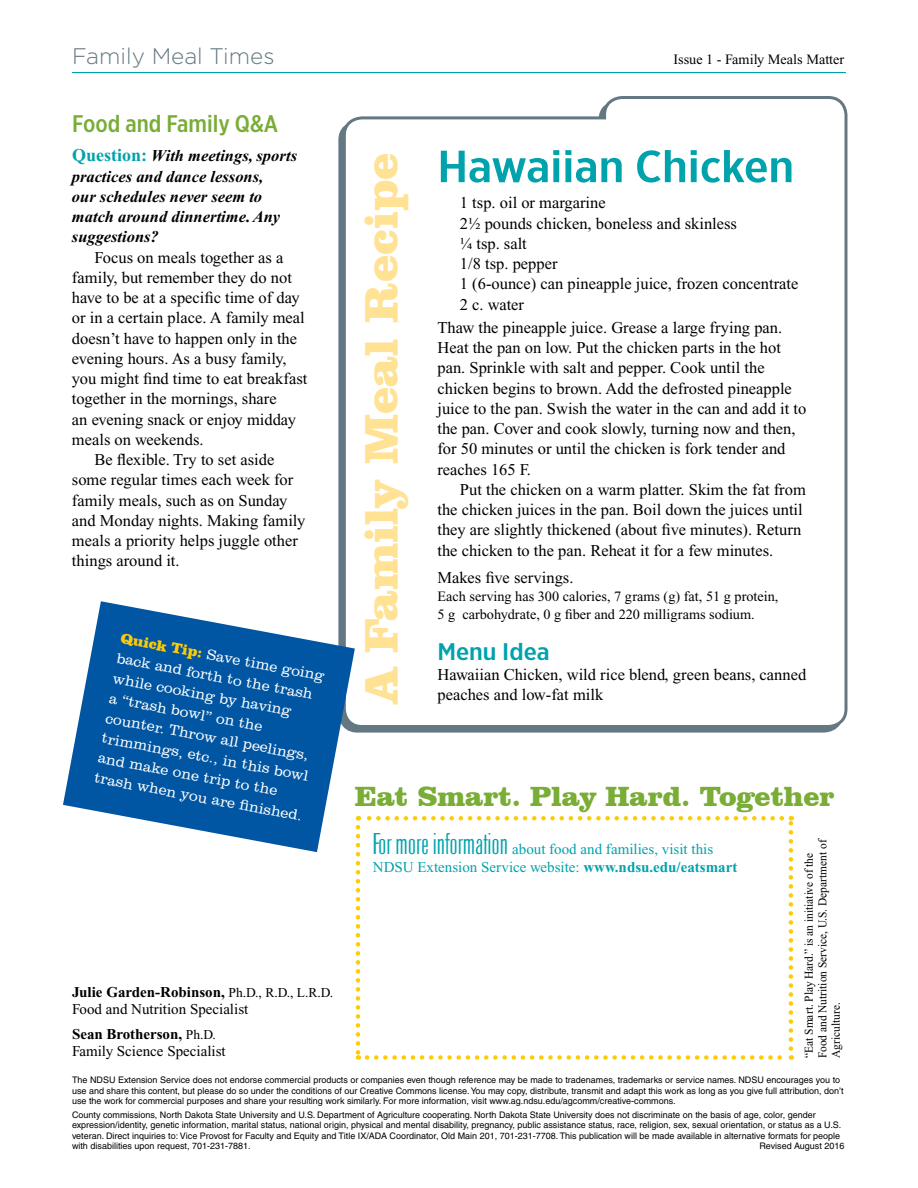
<style>
.page{position:relative;width:918px;height:1188px;background:#fff}
.page>*{position:absolute;margin:0;border:0;box-sizing:border-box;transform-origin:0 0}
.t1{font:900 48.45px "Clarendon BT";color:#ffe293}
.t2{font:500 45px "Gotham X Narrow";color:#00a2ac;scale:1.25 1}
.t3{font:900 28.5px "Clarendon BT";color:#79ad36}
.t4{font:500 24px "Gotham X Narrow";color:#79ad36;scale:1.1 1}
.t5{font:500 24px "Gotham X Narrow";color:#00a2ac;scale:1.25 1}
.t6{font:300 22.5px "Gotham";color:#647883}
.t7{font:16.5px/20.2px "Times New Roman";color:#000}
.t8{font:italic 700 16.5px/20.2px "Times New Roman";color:#000}
.t9{font:300 15px/20.2px "Clarendon BT";color:#fff}
.t10{font:15px/17.2px "Times New Roman";color:#000}
.t11{font:15px/18px "Times New Roman";color:#00a2ac}
.t12{font:14.25px/18px "Times New Roman";color:#000}
.t13{font:12px/13.5px "Times New Roman";color:#000;scale:.95 1}
.t14{font:9px/10.5px "Helvetica";color:#000}
.s1{font-style:normal;font-size:18px;color:#00a2ac}
.s2{font-weight:900;color:#ffcb05}
.s3{font-weight:700}
.s4{font-size:13.5px}
.s5{font-family:"Phaeton";font-size:30px}
</style>
<div class="page">
<svg style="left:341px;top:96px;width:507px;height:633px"></svg>
<hr style="left:72px;top:72px;width:774px;height:1px;background:#00a2ac">
<svg style="left:63px;top:601px;width:292px;height:251px;fill:#0056a2"></svg>
<svg style="left:356px;top:827px;width:4px;height:233px"></svg>
<svg style="left:367px;top:1055px;width:425px;height:5px"></svg>
<svg style="left:789px;top:816px;width:4px;height:233px"></svg>
<svg style="left:358px;top:816px;width:424px;height:4px"></svg>
<h3 class="t6" style="left:72px;top:42px;width:204px">Family Meal Times</h3>
<p class="t12" style="left:673px;top:50px;width:172px">Issue 1 - Family Meals Matter</p>
<h3 class="t4" style="left:72px;top:109px;width:189px">Food and Family Q&amp;A</h3>
<p class="t8" style="left:72px;top:146px;width:227px"><span class="s1">Question:</span> With meetings, sports practices and dance lessons,<br>our schedules never seem to match around dinnertime. Any suggestions?</p>
<p class="t7" style="left:95px;top:247px;width:190px">Focus on meals together as a</p>
<p class="t7" style="left:72px;top:267px;width:221px">family, but remember they do not</p>
<p class="t7" style="left:72px;top:288px;width:229px">have to be at a specific time of day</p>
<p class="t7" style="left:72px;top:308px;width:234px">or in a certain place. A family meal</p>
<p class="t7" style="left:72px;top:328px;width:227px">doesn’t have to happen only in the</p>
<p class="t7" style="left:72px;top:348px;width:216px">evening hours. As a busy family,</p>
<p class="t7" style="left:72px;top:369px;width:237px">you might find time to eat breakfast</p>
<p class="t7" style="left:72px;top:389px;width:206px">together in the mornings, share</p>
<p class="t7" style="left:72px;top:409px;width:225px">an evening snack or enjoy midday</p>
<p class="t7" style="left:72px;top:429px;width:133px">meals on weekends.</p>
<p class="t7" style="left:95px;top:450px;width:181px">Be flexible. Try to set aside</p>
<p class="t7" style="left:72px;top:470px;width:223px">some regular times each week for</p>
<p class="t7" style="left:72px;top:490px;width:217px">family meals, such as on Sunday</p>
<p class="t7" style="left:72px;top:510px;width:235px">and Monday nights. Making family</p>
<p class="t7" style="left:72px;top:531px;width:227px">meals a priority helps juggle other</p>
<p class="t7" style="left:72px;top:551px;width:109px">things around it.</p>
<p class="t9" style="left:123px;top:627px;width:214px;rotate:11deg"><span class="s2">Quick Tip:</span> Save time going back and forth to the trash while cooking by having<br>a “trash bowl” on the counter. Throw all peelings, trimmings, etc., in this bowl and make one trip to the trash when you are fi nished.</p>
<p class="t10" style="left:72px;top:983px;width:263px"><span class="s3">Julie Garden-Robinson,</span> <span class="s4">Ph.D., R.D., L.R.D.<br></span>Food and Nutrition Specialist</p>
<p class="t10" style="left:72px;top:1025px;width:155px"><span class="s3">Sean Brotherson,</span> <span class="s4">Ph.D.<br></span>Family Science Specialist</p>
<h1 class="t1" style="left:351px;top:703px;width:552px;rotate:-90deg">A Family Meal Recipe</h1>
<h2 class="t2" style="left:437px;top:139px;width:287px">Hawaiian Chicken</h2>
<p class="t7" style="left:460px;top:193px;width:340px">1 tsp. oil or margarine<br>2½ pounds chicken, boneless and skinless<br>¼ tsp. salt<br>1/8 tsp. pepper<br>1 (6-ounce) can pineapple juice, frozen concentrate<br>2 c. water</p>
<p class="t7" style="left:437px;top:317px;width:370px">Thaw the pineapple juice. Grease a large frying pan.<br>Heat the pan on low. Put the chicken parts in the hot pan. Sprinkle with salt and pepper. Cook until the chicken begins to brown. Add the defrosted pineapple juice to the pan. Swish the water in the can and add it to the pan. Cover and cook slowly, turning now and then, for 50 minutes or until the chicken is fork tender and reaches 165 F.</p>
<p class="t7" style="left:437px;top:479px;width:370px;text-indent:23px">Put the chicken on a warm platter. Skim the fat from the chicken juices in the pan. Boil down the juices until they are slightly thickened (about five minutes). Return the chicken to the pan. Reheat it for a few minutes.</p>
<p class="t7" style="left:437px;top:568px;width:138px">Makes five servings.</p>
<p class="t12" style="left:437px;top:588px;width:343px">Each serving has 300 calories, 7 grams (g) fat, 51 g protein,<br>5 g carbohydrate, 0 g fiber and 220 milligrams sodium.</p>
<h3 class="t5" style="left:437px;top:637px;width:91px">Menu Idea</h3>
<p class="t7" style="left:437px;top:665px;width:370px">Hawaiian Chicken, wild rice blend, green beans, canned</p>
<p class="t7" style="left:437px;top:685px;width:167px">peaches and low-fat milk</p>
<h3 class="t3" style="left:355px;top:779px;width:481px">Eat Smart. Play Hard. Together</h3>
<p class="t11" style="left:373px;top:840px;width:366px"><span class="s5">For more information</span> about food and families, visit this<br>NDSU Extension Service website: <span class="s3">www.ndsu.edu/eatsmart</span></p>
<p class="t13" style="left:802px;top:1058px;width:233px;rotate:-90deg">“Eat Smart. Play Hard.” is an initiative of the<br>Food and Nutrition Service, U.S. Department of<br>Agriculture.</p>
<p class="t14" style="left:72px;top:1075px;width:773px">The NDSU Extension Service does not endorse commercial products or companies even though reference may be made to tradenames, trademarks or service names. NDSU encourages you to use and share this content, but please do so under the conditions of our Creative Commons license. You may copy, distribute, transmit and adapt this work as long as you give full attribution, don’t use the work for commercial purposes and share your resulting work similarly. For more information, visit www.ag.ndsu.edu/agcomm/creative-commons.</p>
<p class="t14" style="left:72px;top:1109px;width:771px">County commissions, North Dakota State University and U.S. Department of Agriculture cooperating. North Dakota State University does not discriminate on the basis of age, color, gender expression/identity, genetic information, marital status, national origin, physical and mental disability, pregnancy, public assistance status, race, religion, sex, sexual orientation, or status as a U.S. veteran. Direct inquiries to: Vice Provost for Faculty and Equity and Title IX/ADA Coordinator, Old Main 201, 701-231-7708. This publication will be made available in alternative formats for people with disabilities upon request, 701-231-7881.</p>
<p class="t14" style="left:760px;top:1141px;width:87px">Revised August 2016</p>
</div>
